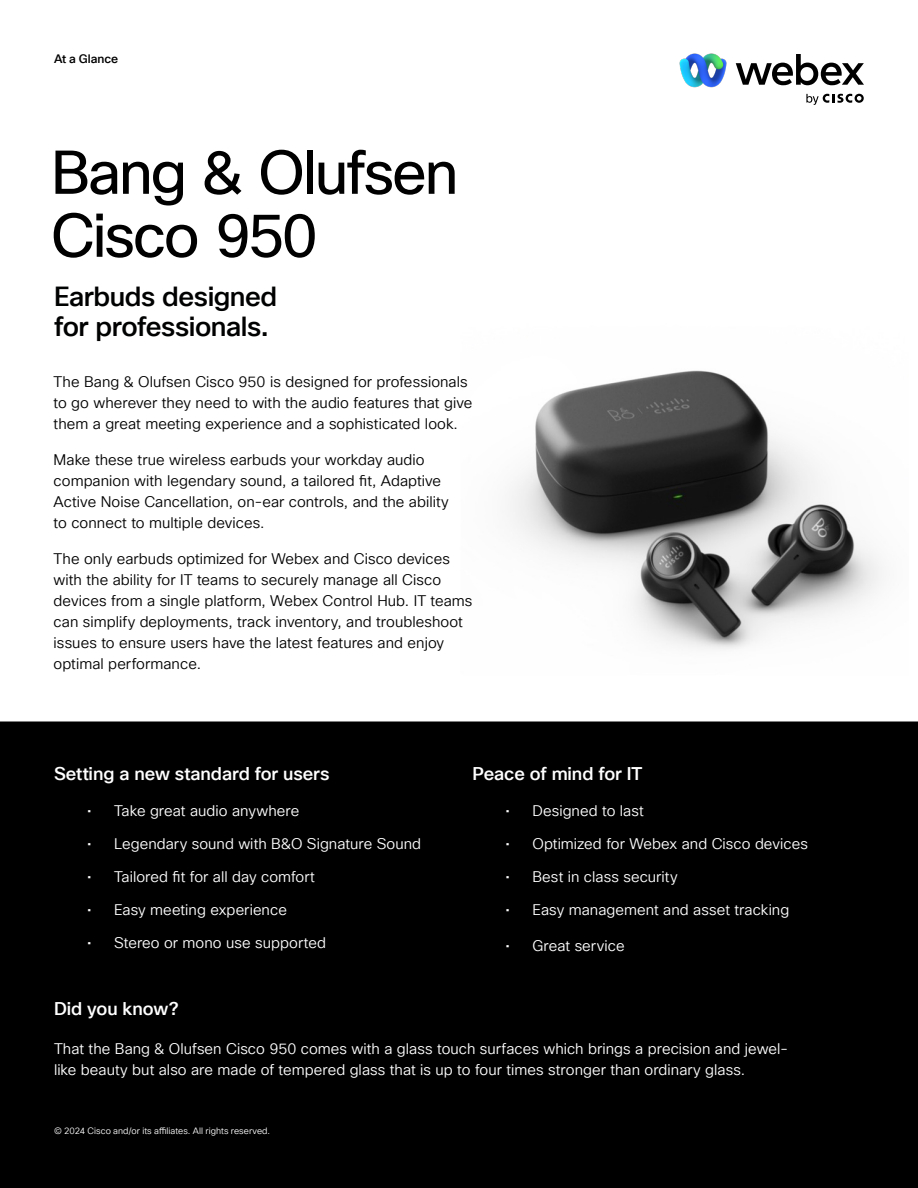
<style>
.page{position:relative;width:918px;height:1188px;background:#fff}
.page>*{position:absolute;margin:0;border:0;box-sizing:border-box;transform-origin:0 0}
.t1{font:60px/63px "Cisco Sans TT";letter-spacing:-.035em;color:#000}
.t2{font:500 27px/30px "Cisco Sans TT";letter-spacing:-.02em;color:#000101}
.t3{font:500 18px "Cisco Sans TT";letter-spacing:-.005em;color:#fff}
.t4{font:15px/21px "Cisco Sans TT Light";letter-spacing:.005em;color:#000}
.t5{font:15px/21px "Cisco Sans TT Light";letter-spacing:.005em;color:#fff}
.t6{font:500 12px "Cisco Sans TT";letter-spacing:-.005em;color:#000}
.t7{font:9px "Cisco Sans TT Light";letter-spacing:.005em;color:#fff}
</style>
<div class="page">
<div style="left:0;top:722px;width:918px;height:466px;background:#000"></div>
<img style="left:510px;top:370px;width:372px;height:280px">
<img style="left:679px;top:53px;width:48px;height:35px">
<svg style="left:736px;top:54px;width:128px;height:31px"></svg>
<svg style="left:806px;top:94px;width:58px;height:11px"></svg>
<p class="t6" style="left:54px;top:51px;width:66px">At a Glance</p>
<h1 class="t1" style="left:51px;top:143px;width:409px">Bang &amp; Olufsen<br>Cisco 950</h1>
<h2 class="t2" style="left:54px;top:283px;width:225px">Earbuds designed for professionals.</h2>
<p class="t4" style="left:54px;top:372px;width:420px">The Bang &amp; Olufsen Cisco 950 is designed for professionals to go wherever they need to with the audio features that give them a great meeting experience and a sophisticated look.</p>
<p class="t4" style="left:54px;top:450px;width:397px">Make these true wireless earbuds your workday audio companion with legendary sound, a tailored fit, Adaptive Active Noise Cancellation, on-ear controls, and the ability to connect to multiple devices.</p>
<p class="t4" style="left:54px;top:549px;width:420px">The only earbuds optimized for Webex and Cisco devices with the ability for IT teams to securely manage all Cisco devices from a single platform, Webex Control Hub. IT teams can simplify deployments, track inventory, and troubleshoot issues to ensure users have the latest features and enjoy optimal performance.</p>
<p class="t3" style="left:54px;top:762px;width:277px">Setting a new standard for users</p>
<p class="t5" style="left:87px;top:801px;width:214px">• Take great audio anywhere</p>
<p class="t5" style="left:87px;top:834px;width:336px">• Legendary sound with B&amp;O Signature Sound</p>
<p class="t5" style="left:87px;top:867px;width:229px">• Tailored fit for all day comfort</p>
<p class="t5" style="left:87px;top:900px;width:202px">• Easy meeting experience</p>
<p class="t5" style="left:87px;top:933px;width:240px">• Stereo or mono use supported</p>
<p class="t3" style="left:472px;top:762px;width:171px">Peace of mind for IT</p>
<p class="t5" style="left:506px;top:801px;width:140px">• Designed to last</p>
<p class="t5" style="left:506px;top:834px;width:304px">• Optimized for Webex and Cisco devices</p>
<p class="t5" style="left:506px;top:867px;width:174px">• Best in class security</p>
<p class="t5" style="left:506px;top:900px;width:285px">• Easy management and asset tracking</p>
<p class="t5" style="left:506px;top:936px;width:121px">• Great service</p>
<p class="t3" style="left:54px;top:997px;width:126px">Did you know?</p>
<p class="t5" style="left:54px;top:1039px;width:736px">That the Bang &amp; Olufsen Cisco 950 comes with a glass touch surfaces which brings a precision and jewel&shy;like beauty but also are made of tempered glass that is up to four times stronger than ordinary glass.</p>
<p class="t7" style="left:54px;top:1125px;width:218px">© 2024 Cisco and/or its affiliates. All rights reserved.</p>
</div>
